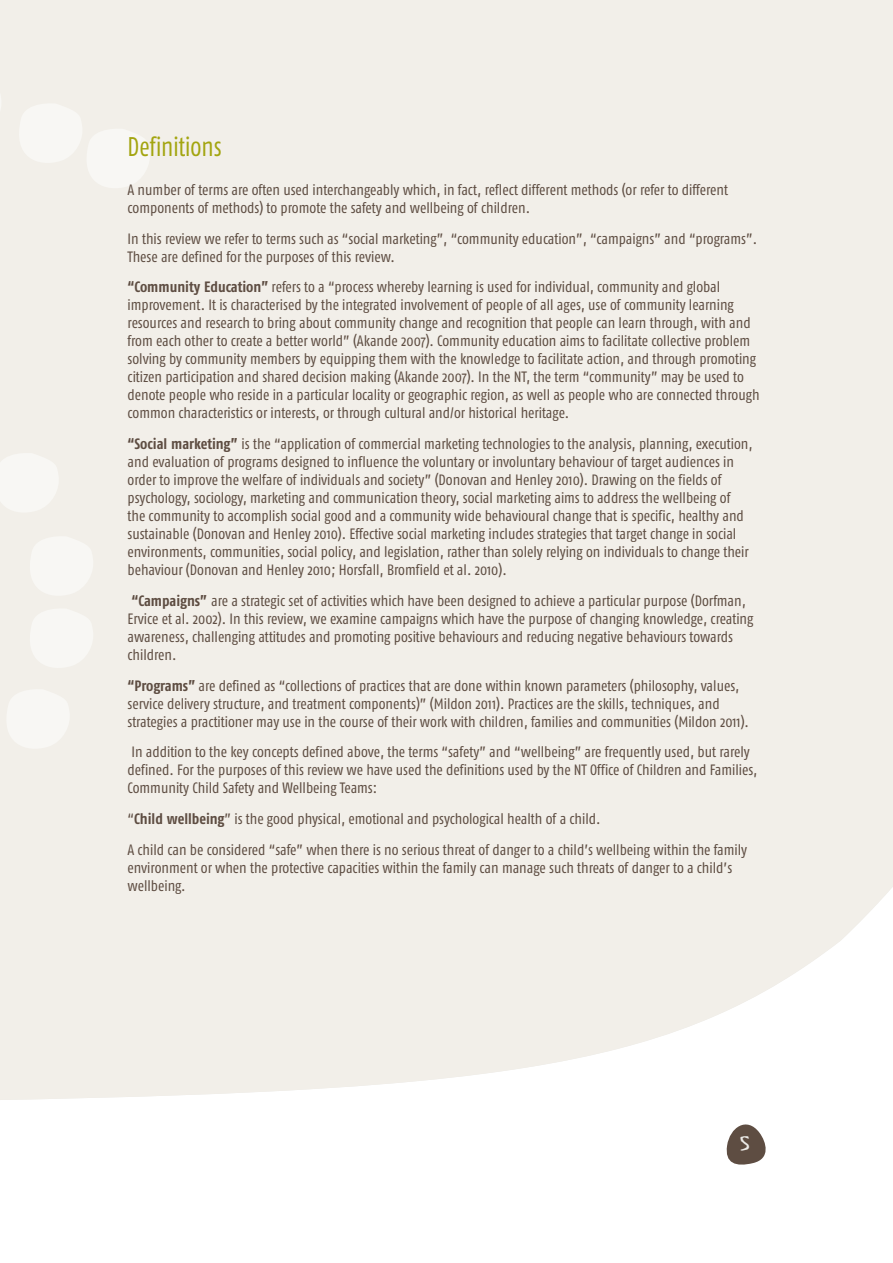
<style>
.page{position:relative;width:893px;height:1263px;background:#fff}
.page>*{position:absolute;margin:0;border:0;box-sizing:border-box;transform-origin:0 0}
.t1{font:27px "Fago Co";color:#a3a510;scale:.9 1}
.t2{font:22.5px "Violation";color:#ecebe8}
.t3{font:15px/18px "Fago Co";color:#5e4d42}
.s1{font-weight:700}
</style>
<div class="page">
<div style="left:0;top:0;width:893px;height:1100px;background:#f2efe9"></div>
<svg style="left:726px;top:1124px;width:40px;height:41px"></svg>
<svg style="left:0;top:73px;width:3px;height:67px"></svg>
<svg style="left:11px;top:101px;width:141px;height:92px"></svg>
<svg style="left:0;top:450px;width:61px;height:67px"></svg>
<svg style="left:22px;top:533px;width:73px;height:140px"></svg>
<svg style="left:0;top:686px;width:72px;height:67px"></svg>
<h1 class="t1" style="left:128px;top:131px;width:106px">Definitions</h1>
<p class="t3" style="left:128px;top:180px;width:602px">A number of terms are often used interchangeably which, in fact, reflect different methods (or refer to different components of methods) to promote the safety and wellbeing of children.</p>
<p class="t3" style="left:128px;top:229px;width:631px">In this review we refer to terms such as “social marketing”, “community education”, “campaigns” and “programs”.<br>These are defined for the purposes of this review.</p>
<p class="t3" style="left:128px;top:278px;width:633px"><span class="s1">“Community Education”</span> refers to a “process whereby learning is used for individual, community and global improvement. It is characterised by the integrated involvement of people of all ages, use of community learning resources and research to bring about community change and recognition that people can learn through, with and from each other to create a better world” (Akande 2007). Community education aims to facilitate collective problem solving by community members by equipping them with the knowledge to facilitate action, and through promoting citizen participation and shared decision making (Akande 2007). In the NT, the term “community” may be used to denote people who reside in a particular locality or geographic region, as well as people who are connected through common characteristics or interests, or through cultural and/or historical heritage.</p>
<p class="t3" style="left:128px;top:435px;width:627px"><span class="s1">“Social marketing”</span> is the “application of commercial marketing technologies to the analysis, planning, execution, and evaluation of programs designed to influence the voluntary or involuntary behaviour of target audiences in order to improve the welfare of individuals and society” (Donovan and Henley 2010). Drawing on the fields of psychology, sociology, marketing and communication theory, social marketing aims to address the wellbeing of<br>the community to accomplish social good and a community wide behavioural change that is specific, healthy and sustainable (Donovan and Henley 2010). Effective social marketing includes strategies that target change in social environments, communities, social policy, and legislation, rather than solely relying on individuals to change their behaviour (Donovan and Henley 2010; Horsfall, Bromfield et al. 2010).</p>
<p class="t3" style="left:128px;top:591px;width:627px"><span class="s1">“Campaigns”</span> are a strategic set of activities which have been designed to achieve a particular purpose (Dorfman, Ervice et al. 2002). In this review, we examine campaigns which have the purpose of changing knowledge, creating awareness, challenging attitudes and promoting positive behaviours and reducing negative behaviours towards children.</p>
<p class="t3" style="left:128px;top:676px;width:623px"><span class="s1">“Programs”</span> are defined as “collections of practices that are done within known parameters (philosophy, values, service delivery structure, and treatment components)” (Mildon 2011). Practices are the skills, techniques, and strategies a practitioner may use in the course of their work with children, families and communities (Mildon 2011).</p>
<p class="t3" style="left:128px;top:743px;width:631px">In addition to the key concepts defined above, the terms “safety” and “wellbeing” are frequently used, but rarely defined. For the purposes of this review we have used the definitions used by the NT Office of Children and Families,<br>Community Child Safety and Wellbeing Teams:</p>
<p class="t3" style="left:128px;top:803px;width:621px;line-height:30.8px">“<span class="s1">Child wellbeing</span>” is the good physical, emotional and psychological health of a child.<br>A child can be considered “safe” when there is no serious threat of danger to a child’s wellbeing within the family</p>
<p class="t3" style="left:128px;top:858px;width:606px">environment or when the protective capacities within the family can manage such threats of danger to a child’s wellbeing.</p>
<h2 class="t2" style="left:741px;top:1130px;width:12px">5</h2>
</div>
